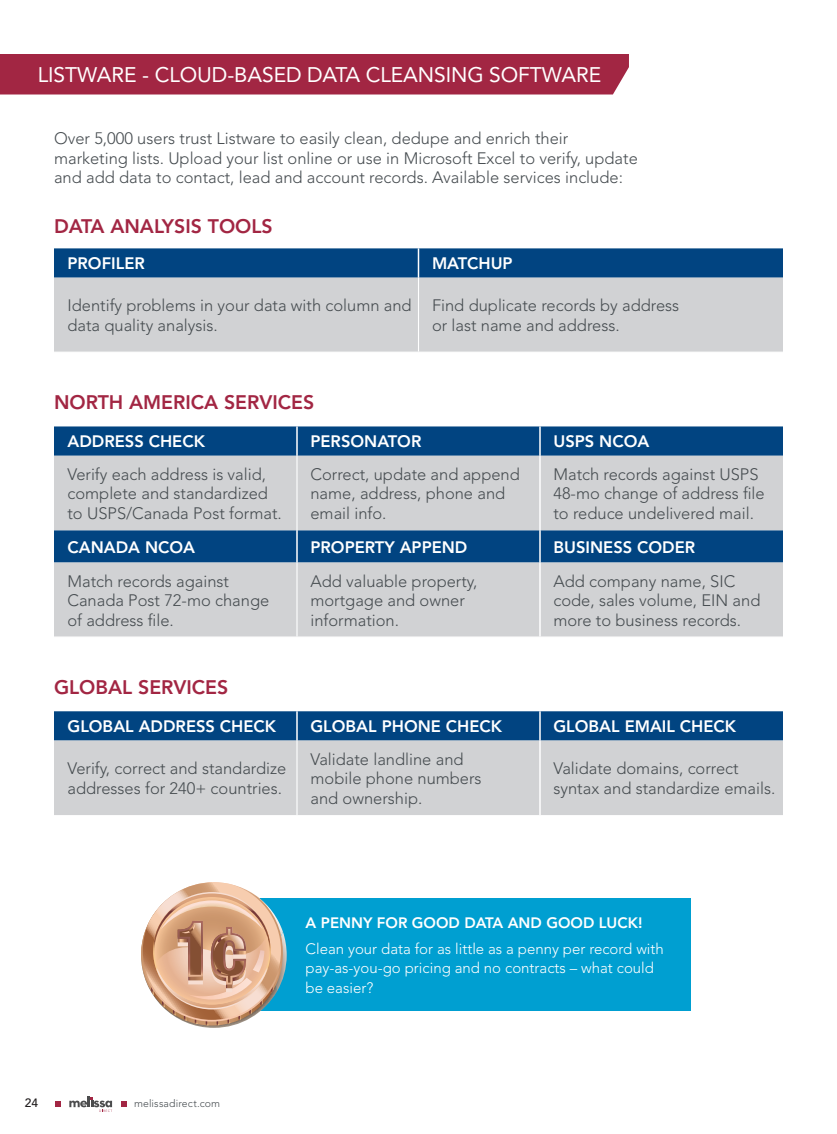
<style>
.page{position:relative;width:837px;height:1134px;background:#fff}
.page>*{position:absolute;margin:0;border:0;box-sizing:border-box;transform-origin:0 0}
.t1{font:21px "Avenir LT Std";letter-spacing:-.005em;color:#fff}
.t2{font:800 19.5px "Avenir LT Std";color:#a22643}
.t3{font:300 16.5px/19.5px "Avenir LT Std";color:#464c50}
.t4{font:800 16.5px "Avenir LT Std";color:#fff}
.t5{font:300 15px/19.5px "Avenir LT Std";color:#fff}
.t6{font:800 15px "Avenir LT Std";color:#fff}
.t7{font:500 12px "Avenir LT Std";color:#231f20}
.t8{font:300 10.5px "Avenir LT Std";letter-spacing:.015em;color:#464c50}
</style>
<div class="page">
<svg style="left:55px;top:1102px;width:5px;height:5px"></svg>
<svg style="left:69px;top:1096px;width:43px;height:16px"></svg>
<svg style="left:121px;top:1102px;width:5px;height:5px"></svg>
<div style="left:192px;top:899px;width:499px;height:112px;background:#009fd1"></div>
<div style="left:0;top:54px;width:629px;height:41px;background:#a22643"></div>
<div style="left:54px;top:248px;width:729px;height:30px;background:#014481"></div>
<div style="left:54px;top:278px;width:729px;height:74px;background:#d1d2d4"></div>
<hr style="left:418px;top:278px;width:1px;height:74px;background:#fff">
<hr style="left:418px;top:248px;width:1px;height:30px;background:#fff">
<div style="left:54px;top:426px;width:729px;height:30px;background:#014481"></div>
<svg style="left:54px;top:456px;width:729px;height:180px;background:#acb8c5"></svg>
<hr style="left:296px;top:456px;width:2px;height:74px;background:#fff">
<hr style="left:296px;top:563px;width:2px;height:73px;background:#fff">
<hr style="left:296px;top:426px;width:2px;height:30px;background:#fff">
<hr style="left:296px;top:530px;width:2px;height:33px;background:#fff">
<hr style="left:539px;top:426px;width:2px;height:30px;background:#fff">
<hr style="left:539px;top:456px;width:2px;height:74px;background:#fff">
<hr style="left:539px;top:530px;width:2px;height:33px;background:#fff">
<hr style="left:539px;top:563px;width:2px;height:73px;background:#fff">
<div style="left:54px;top:711px;width:729px;height:30px;background:#014481"></div>
<div style="left:54px;top:741px;width:729px;height:74px;background:#d1d2d4"></div>
<hr style="left:296px;top:741px;width:2px;height:74px;background:#fff">
<hr style="left:296px;top:711px;width:2px;height:30px;background:#fff">
<hr style="left:539px;top:711px;width:2px;height:30px;background:#fff">
<hr style="left:539px;top:741px;width:2px;height:74px;background:#fff">
<img style="left:283px;top:932px;width:4px;height:46px">
<svg style="left:141px;top:882px;width:142px;height:146px"></svg>
<p class="t1" style="left:38px;top:63px;width:565px">LISTWARE - CLOUD-BASED DATA CLEANSING SOFTWARE</p>
<p class="t3" style="left:54px;top:129px;width:585px">Over 5,000 users trust Listware to easily clean, dedupe and enrich their marketing lists. Upload your list online or use in Microsoft Excel to verify, update and add data to contact, lead and account records. Available services include:</p>
<p class="t2" style="left:54px;top:215px;width:220px">DATA ANALYSIS TOOLS</p>
<p class="t4" style="left:68px;top:254px;width:79px">PROFILER</p>
<p class="t4" style="left:432px;top:254px;width:82px">MATCHUP</p>
<p class="t3" style="left:68px;top:296px;width:346px">Identify problems in your data with column and data quality analysis.</p>
<p class="t3" style="left:432px;top:296px;width:249px">Find duplicate records by address or last name and address.</p>
<p class="t2" style="left:54px;top:391px;width:262px">NORTH AMERICA SERVICES</p>
<p class="t4" style="left:68px;top:432px;width:139px">ADDRESS CHECK</p>
<p class="t4" style="left:310px;top:432px;width:112px">PERSONATOR</p>
<p class="t4" style="left:553px;top:432px;width:97px">USPS NCOA</p>
<p class="t3" style="left:67px;top:464px;width:216px">Verify each address is valid, complete and standardized to USPS/Canada Post format.</p>
<p class="t3" style="left:310px;top:464px;width:211px">Correct, update and append name, address, phone and email info.</p>
<p class="t3" style="left:553px;top:464px;width:213px">Match records against USPS<br>48-mo change of address file to reduce undelivered mail.</p>
<p class="t4" style="left:67px;top:537px;width:129px">CANADA NCOA</p>
<p class="t4" style="left:310px;top:537px;width:159px">PROPERTY APPEND</p>
<p class="t4" style="left:553px;top:537px;width:143px">BUSINESS CODER</p>
<p class="t3" style="left:67px;top:571px;width:203px">Match records against<br>Canada Post 72-mo change of address file.</p>
<p class="t3" style="left:310px;top:571px;width:168px">Add valuable property, mortgage and owner information.</p>
<p class="t3" style="left:553px;top:571px;width:209px">Add company name, SIC code, sales volume, EIN and more to business records.</p>
<p class="t2" style="left:54px;top:676px;width:176px">GLOBAL SERVICES</p>
<p class="t4" style="left:68px;top:717px;width:210px">GLOBAL ADDRESS CHECK</p>
<p class="t4" style="left:310px;top:717px;width:193px">GLOBAL PHONE CHECK</p>
<p class="t4" style="left:553px;top:717px;width:184px">GLOBAL EMAIL CHECK</p>
<p class="t3" style="left:67px;top:759px;width:220px">Verify, correct and standardize addresses for 240+ countries.</p>
<p class="t3" style="left:310px;top:749px;width:173px">Validate landline and mobile phone numbers and ownership.</p>
<p class="t3" style="left:553px;top:759px;width:223px">Validate domains, correct syntax and standardize emails.</p>
<p class="t7" style="left:25px;top:1096px;width:15px">24</p>
<p class="t8" style="left:134px;top:1097px;width:88px">melissadirect.com</p>
<p class="t6" style="left:306px;top:914px;width:338px">A PENNY FOR GOOD DATA AND GOOD LUCK!</p>
<p class="t5" style="left:306px;top:939px;width:360px">Clean your data for as little as a penny per record with pay-as-you-go pricing and no contracts – what could be easier?</p>
</div>
